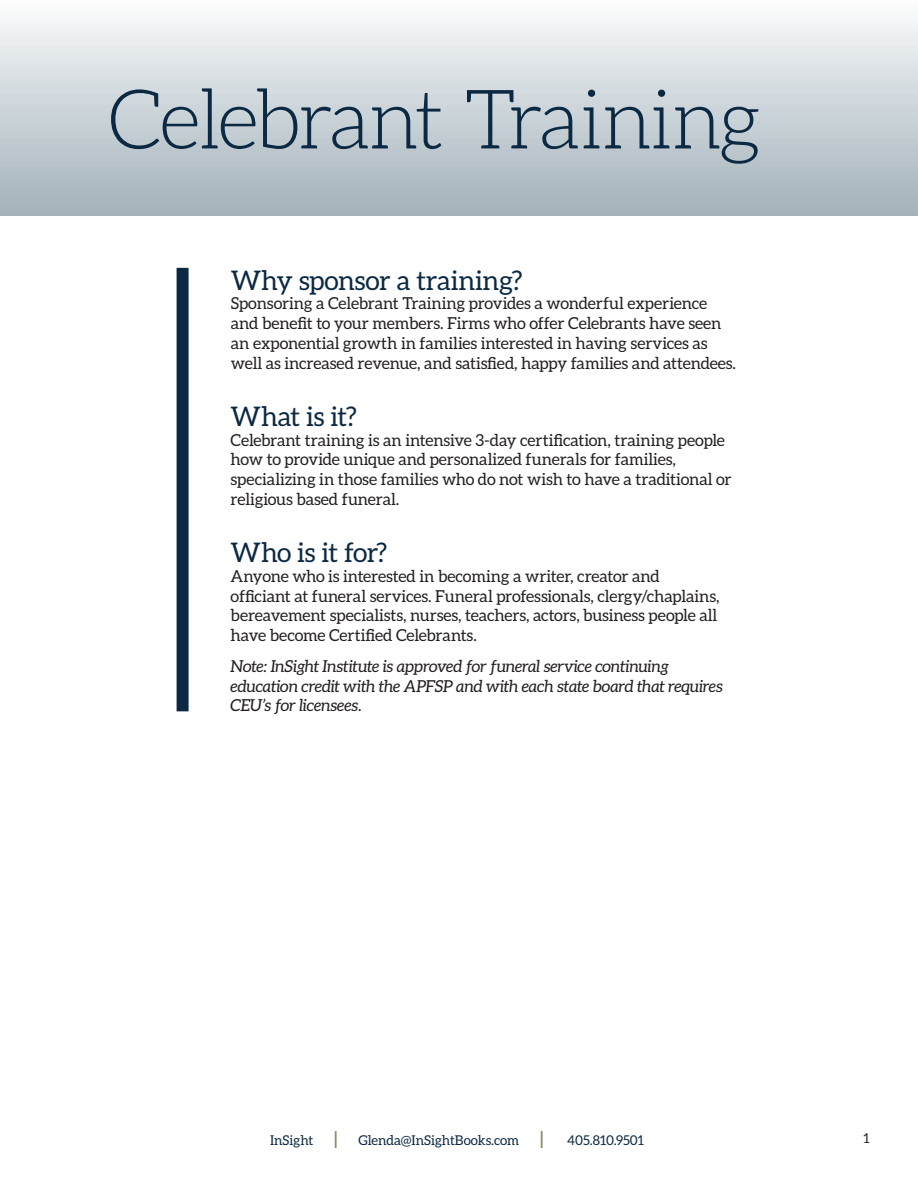
<style>
.page{position:relative;width:918px;height:1188px;background:#fff}
.page>*{position:absolute;margin:0;border:0;box-sizing:border-box;transform-origin:0 0}
.Super_Heading{font:300 82.5px "Aleo";letter-spacing:-.04em;color:#0c2943}
.head{font:27px "Aleo";letter-spacing:-.01em;color:#0c2943}
.body{font:16.5px/19.8px "Aleo";letter-spacing:-.005em;color:#231f20}
.body-2{font:italic 16.5px/19.8px "Aleo";letter-spacing:-.015em;color:#231f20}
.t1{font:13.5px "Aleo";color:#0c2943}
.t2{font:13.5px "Aleo";color:#231f20}
.s1{font-weight:700;font-size:18px;color:#8d8865}
</style>
<div class="page">
<div style="left:0;top:0;width:918px;height:216px;background:linear-gradient(to bottom,#fbfcfd,#a2b1b9)"></div>
<div style="left:177px;top:268px;width:12px;height:443px;background:#0c2943"></div>
<p class="Super_Heading" style="left:108px;top:75px;width:655px">Celebrant Training</p>
<p class="head" style="left:231px;top:265px;width:293px">Why sponsor a training?</p>
<p class="body" style="left:231px;top:293px;width:507px">Sponsoring a Celebrant Training provides a wonderful experience and benefit to your members. Firms who offer Celebrants have seen an exponential growth in families interested in having services as well as increased revenue, and satisfied, happy families and attendees.</p>
<p class="head" style="left:231px;top:401px;width:128px">What is it?</p>
<p class="body" style="left:231px;top:430px;width:502px">Celebrant training is an intensive 3-day certification, training people how to provide unique and personalized funerals for families, specializing in those families who do not wish to have a traditional or religious based funeral.</p>
<p class="head" style="left:231px;top:537px;width:158px">Who is it for?</p>
<p class="body" style="left:231px;top:566px;width:490px">Anyone who is interested in becoming a writer, creator and officiant at funeral services. Funeral professionals, clergy/chaplains, bereavement specialists, nurses, teachers, actors, business people all have become Certified Celebrants.</p>
<p class="body-2" style="left:231px;top:656px;width:494px">Note: InSight Institute is approved for funeral service continuing education credit with the APFSP and with each state board that requires<br>CEU’s for licensees.</p>
<p class="t1" style="left:270px;top:1132px;width:69px">InSight <span class="s1">|</span></p>
<p class="t1" style="left:359px;top:1132px;width:186px">Glenda@InSightBooks.com <span class="s1">|</span></p>
<p class="t1" style="left:567px;top:1132px;width:78px">405.810.9501</p>
<p class="t2" style="left:864px;top:1130px;width:8px">1</p>
</div>
